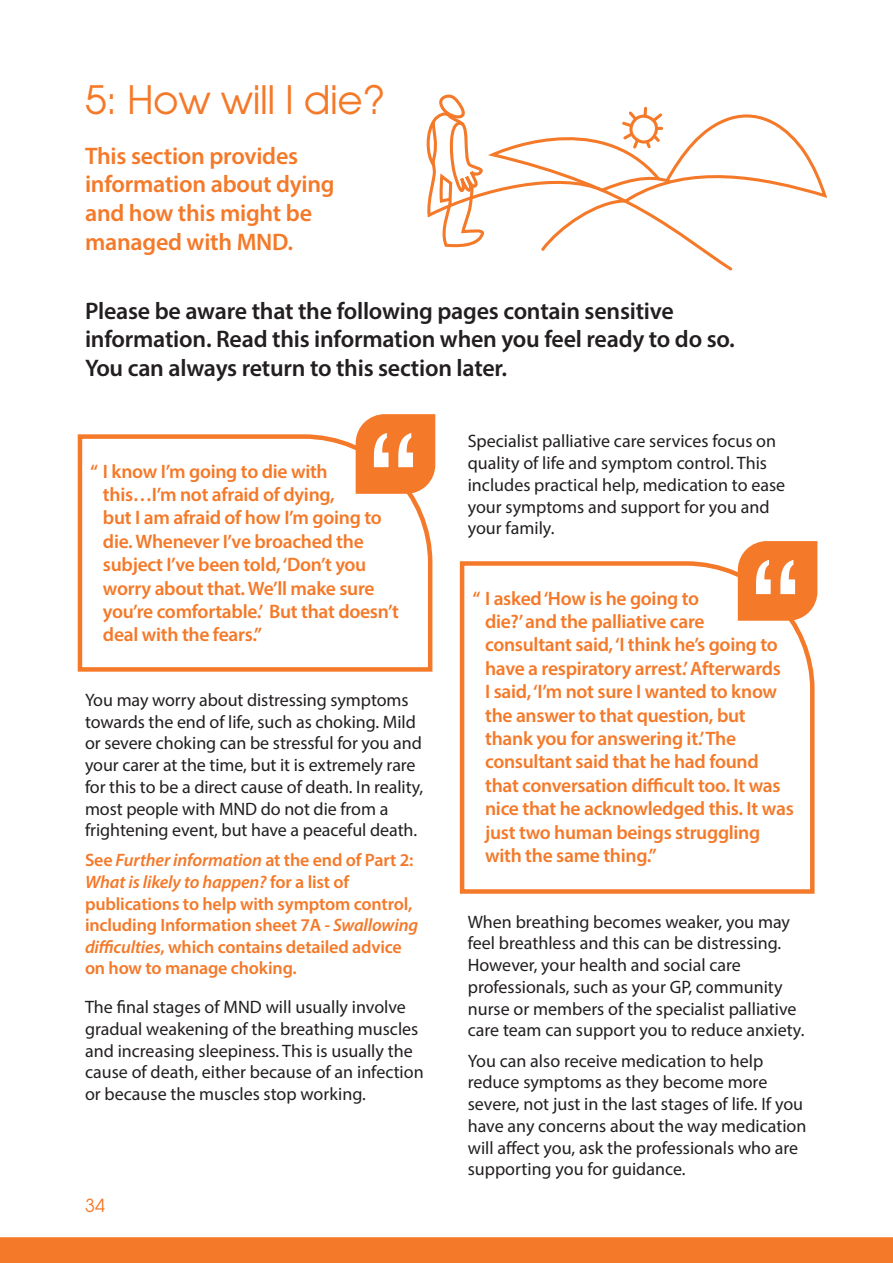
<style>
.page{position:relative;width:893px;height:1263px;background:#fff}
.page>*{position:absolute;margin:0;border:0;box-sizing:border-box;transform-origin:0 0}
.t1{font:39px "Avant Garde";letter-spacing:-.01em;color:#f47929}
.t2{font:600 24px/28.8px "Myriad Pro";letter-spacing:-.01em;color:#231f20}
.t3{font:600 24px/28.8px "Myriad Pro";letter-spacing:-.01em;color:#f47929}
.t4{font:600 19.5px/23.4px "Myriad Pro";letter-spacing:-.015em;color:#f47929}
.t5{font:18px/21.8px "Myriad Pro";color:#231f20}
.t6{font:600 18px/21.6px "Myriad Pro";letter-spacing:-.01em;color:#f47929}
.t7{font:18px "Avant Garde";color:#f47929}
.s1{font-style:italic}
</style>
<div class="page">
<div style="left:0;top:1237px;width:893px;height:26px;background:#f47929"></div>
<svg style="left:426px;top:94px;width:402px;height:177px"></svg>
<svg style="left:78px;top:434px;width:354px;height:238px"></svg>
<svg style="left:356px;top:414px;width:79px;height:80px"></svg>
<svg style="left:460px;top:561px;width:355px;height:333px"></svg>
<svg style="left:738px;top:541px;width:79px;height:80px"></svg>
<h1 class="t1" style="left:85px;top:85px;width:302px">5: How will I die?</h1>
<h2 class="t3" style="left:85px;top:143px;width:251px">This section provides information about dying and how this might be managed with MND.</h2>
<h2 class="t2" style="left:85px;top:298px;width:651px">Please be aware that the following pages contain sensitive information. Read this information when you feel ready to do so.<br>You can always return to this section later.</h2>
<p class="t4" style="left:103px;top:461px;width:297px;text-indent:-13px">“ I know I’m going to die with this…I’m not afraid of dying,<br>but I am afraid of how I’m going to die. Whenever I’ve broached the subject I’ve been told, ‘Don’t you worry about that. We’ll make sure you’re comfortable.’ But that doesn’t deal with the fears.”</p>
<p class="t5" style="left:85px;top:690px;width:340px">You may worry about distressing symptoms towards the end of life, such as choking. Mild or severe choking can be stressful for you and your carer at the time, but it is extremely rare for this to be a direct cause of death. In reality, most people with MND do not die from a frightening event, but have a peaceful death.</p>
<p class="t6" style="left:85px;top:851px;width:335px">See <span class="s1">Further information</span> at the end of Part 2:<br><span class="s1">What is likely to happen?</span> for a list of publications to help with symptom control, including Information sheet 7A <span class="s1">- Swallowing difficulties</span>, which contains detailed advice on how to manage choking.</p>
<p class="t5" style="left:85px;top:998px;width:340px">The inal stages of MND will usually involve gradual weakening of the breathing muscles and increasing sleepiness. This is usually the cause of death, either because of an infection or because the muscles stop working.</p>
<p class="t7" style="left:85px;top:1198px;width:21px">34</p>
<p class="t5" style="left:468px;top:432px;width:319px">Specialist palliative care services focus on quality of life and symptom control. This includes practical help, medication to ease your symptoms and support for you and your family.</p>
<p class="t4" style="left:485px;top:588px;width:310px;text-indent:-13px">“ I asked ‘How is he going to<br>die?’ and the palliative care consultant said, ‘I think he’s going to have a respiratory arrest.’ Afterwards<br>I said, ‘I’m not sure I wanted to know the answer to that question, but thank you for answering it.’ The consultant said that he had found that conversation difficult too. It was nice that he acknowledged this. It was just two human beings struggling with the same thing.”</p>
<p class="t5" style="left:468px;top:912px;width:338px">When breathing becomes weaker, you may feel breathless and this can be distressing.<br>However, your health and social care professionals, such as your GP, community nurse or members of the specialist palliative care team can support you to reduce anxiety.</p>
<p class="t5" style="left:468px;top:1051px;width:340px">You can also receive medication to help reduce symptoms as they become more severe, not just in the last stages of life. If you have any concerns about the way medication will affect you, ask the professionals who are supporting you for guidance.</p>
</div>
